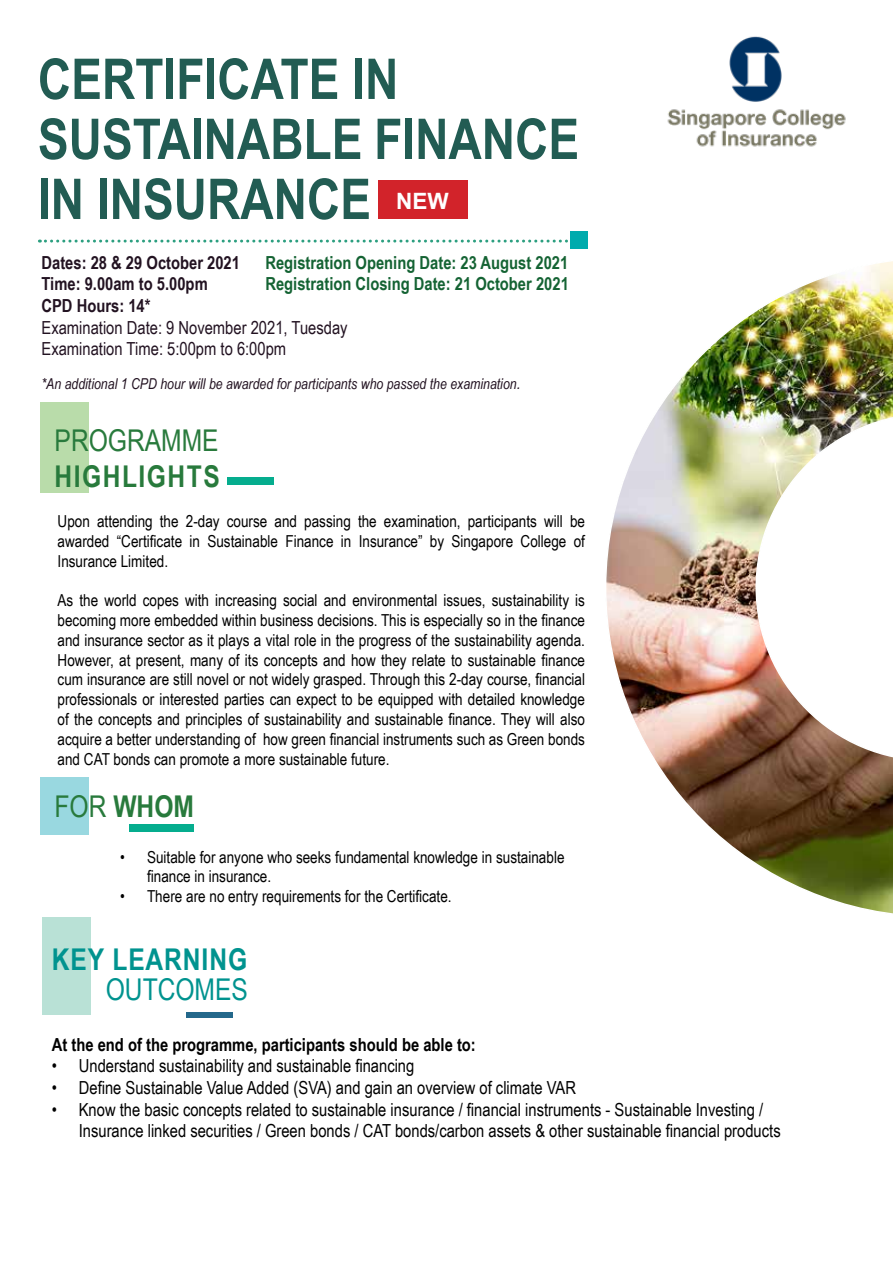
<style>
.page{position:relative;width:893px;height:1263px;background:#fff}
.page>*{position:absolute;margin:0;border:0;box-sizing:border-box;transform-origin:0 0}
.t1{font:700 56.25px/60px "Arial Narrow";color:#225c53}
.t2{font:700 30px "Arial Narrow";letter-spacing:.05em;color:#287a3c}
.t3{font:700 30px "Arial Narrow";letter-spacing:.03em;color:#00938f}
.t4{font:30px "Arial Narrow";color:#287a3c}
.t5{font:30px "Arial Narrow";color:#00938f}
.t6{font:700 22.5px "Arial";color:#fff}
.t7{font:18px/21.6px "Arial Narrow";color:#000}
.t8{font:700 18px/21.6px "Arial Narrow";color:#146333}
.t9{font:18px/21.6px "Arial Narrow";color:#221221}
.t10{font:700 18px/21.6px "Arial Narrow";color:#221221}
.t11{font:700 18px "Arial Narrow";color:#000}
.t12{font:16.5px/19.8px "Arial Narrow";color:#000;text-align:justify}
.t13{font:italic 15px "Arial Narrow";color:#221221}
.s1{font-size:16.5px}
.s2{font-weight:400}
</style>
<div class="page">
<div style="left:40px;top:403px;width:49px;height:90px;background:#b9dcaa"></div>
<img style="left:667px;top:36px;width:179px;height:111px">
<img style="left:606px;top:261px;width:287px;height:653px">
<svg style="left:39px;top:240px;width:529px;height:3px"></svg>
<div style="left:570px;top:231px;width:18px;height:17px;background:#00abad"></div>
<div style="left:40px;top:777px;width:49px;height:58px;background:#99d8e0"></div>
<div style="left:129px;top:825px;width:65px;height:7px;background:#05ad8e"></div>
<div style="left:42px;top:917px;width:48px;height:98px;background:#b9e1d6"></div>
<div style="left:186px;top:1012px;width:47px;height:5px;background:#24688b"></div>
<div style="left:378px;top:180px;width:89px;height:39px;background:#d2232a"></div>
<div style="left:227px;top:477px;width:46px;height:7px;background:#05ad8e"></div>
<h1 class="t1" style="left:38px;top:46px;width:543px">CERTIFICATE IN<br>SUSTAINABLE FINANCE<br>IN INSURANCE</h1>
<h3 class="t6" style="left:396px;top:185px;width:54px">NEW</h3>
<p class="t10" style="left:41px;top:251px;width:200px">Dates: 28 &amp; 29 October 2021<br>Time: 9.00am to 5.00pm<br>CPD Hours: 14*</p>
<p class="t9" style="left:41px;top:316px;width:308px">Examination Date: 9 November 2021, Tuesday<br>Examination Time: 5:00pm to 6:00pm</p>
<p class="t13" style="left:41px;top:373px;width:480px">*An additional 1 CPD hour will be awarded for participants who passed the examination<span class="s1">.</span></p>
<p class="t8" style="left:265px;top:251px;width:305px">Registration Opening Date: 23 August 2021<br>Registration Closing Date: 21 October 2021</p>
<h2 class="t4" style="left:55px;top:419px;width:166px">PROGRAMME</h2>
<h2 class="t2" style="left:55px;top:454px;width:167px">HIGHLIGHTS</h2>
<p class="t12" style="left:58px;top:511px;width:529px">Upon attending the 2-day course and passing the examination, participants will be awarded “Certificate in Sustainable Finance in Insurance” by Singapore College of Insurance Limited.</p>
<p class="t12" style="left:58px;top:590px;width:529px">As the world copes with increasing social and environmental issues, sustainability is becoming more embedded within business decisions. This is especially so in the finance and insurance sector as it plays a vital role in the progress of the sustainability agenda.<br>However, at present, many of its concepts and how they relate to sustainable finance cum insurance are still novel or not widely grasped. Through this 2-day course, financial professionals or interested parties can expect to be equipped with detailed knowledge of the concepts and principles of sustainability and sustainable finance. They will also acquire a better understanding of how green financial instruments such as Green bonds and CAT bonds can promote a more sustainable future.</p>
<h2 class="t2" style="left:55px;top:783px;width:141px"><span class="s2">FOR</span> WHOM</h2>
<p class="t12" style="left:147px;top:846px;width:419px;text-indent:-27px">• Suitable for anyone who seeks fundamental knowledge in sustainable finance in insurance.</p>
<p class="t12" style="left:120px;top:886px;width:333px">• There are no entry requirements for the Certificate.</p>
<h2 class="t3" style="left:52px;top:937px;width:197px">KEY LEARNING</h2>
<h2 class="t5" style="left:106px;top:968px;width:144px">OUTCOMES</h2>
<p class="t11" style="left:52px;top:1031px;width:426px">At the end of the programme, participants should be able to:</p>
<p class="t7" style="left:52px;top:1054px;width:364px">• Understand sustainability and sustainable financing</p>
<p class="t7" style="left:52px;top:1076px;width:526px">• Define Sustainable Value Added (SVA) and gain an overview of climate VAR</p>
<p class="t7" style="left:79px;top:1098px;width:703px;text-indent:-27px">• Know the basic concepts related to sustainable insurance / financial instruments - Sustainable Investing /<br>Insurance linked securities / Green bonds / CAT bonds/carbon assets &amp; other sustainable financial products</p>
</div>
